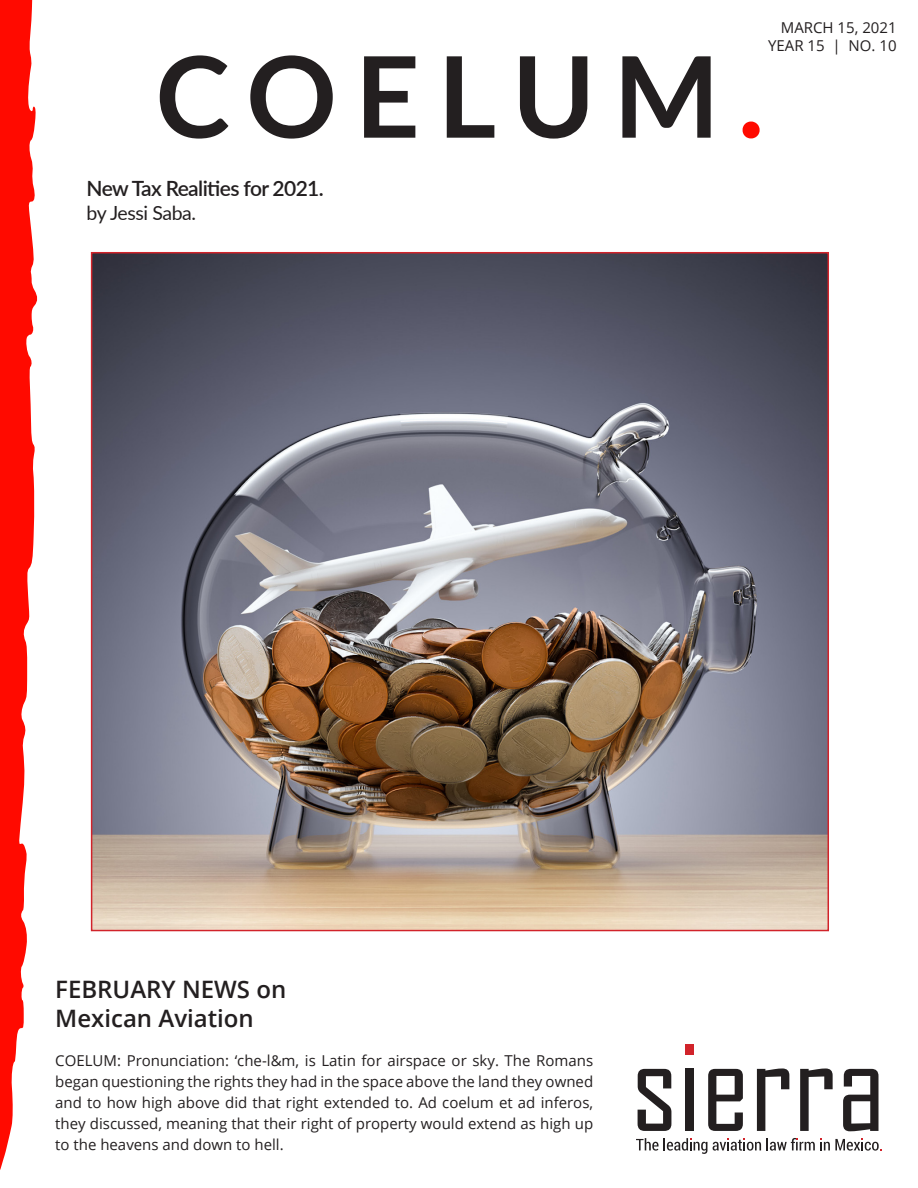
<style>
.page{position:relative;width:918px;height:1188px;background:#fff}
.page>*{position:absolute;margin:0;border:0;box-sizing:border-box;transform-origin:0 0}
.t1{font:700 112.5px "Lato";letter-spacing:.16em;color:#231f20}
.t2{font:600 24px "Open Sans";color:#231f20}
.t3{font:600 21px "Lato";letter-spacing:-.03em;color:#231f20}
.t4{font:19.5px "Lato";letter-spacing:-.02em;color:#231f20}
.t5{font:15px/21px "Open Sans";color:#231f20;text-align:justify}
.s1{color:#ff0a00}
</style>
<div class="page">
<img style="left:94px;top:255px;width:732px;height:673px">
<svg style="left:0;top:0;width:38px;height:1170px;fill:#ff0a00"></svg>
<svg style="left:638px;top:1069px;width:33px;height:62px"></svg>
<div style="left:685px;top:1069px;width:9px;height:62px;background:#231f20"></div>
<svg style="left:708px;top:1069px;width:35px;height:62px"></svg>
<svg style="left:757px;top:1068px;width:32px;height:63px"></svg>
<svg style="left:800px;top:1068px;width:33px;height:63px"></svg>
<svg style="left:843px;top:1069px;width:35px;height:62px"></svg>
<div style="left:685px;top:1045px;width:9px;height:10px;background:#d1232a"></div>
<svg style="left:636px;top:1138px;width:71px;height:16px"></svg>
<svg style="left:713px;top:1138px;width:48px;height:13px"></svg>
<svg style="left:767px;top:1138px;width:115px;height:13px"></svg>
<p class="t1" style="left:155px;top:14px;width:610px">COELUM<span class="s1">.</span></p>
<p class="t5" style="left:781px;top:17px;width:117px">MARCH 15, 2021</p>
<p class="t5" style="left:768px;top:35px;width:130px">YEAR 15 | NO. 10</p>
<p class="t3" style="left:87px;top:173px;width:239px">New Tax Realities for 2021.</p>
<p class="t4" style="left:87px;top:199px;width:111px">by Jessi Saba.</p>
<p class="t2" style="left:55px;top:973px;width:233px">FEBRUARY NEWS on</p>
<p class="t2" style="left:55px;top:1001px;width:200px">Mexican Aviation</p>
<p class="t5" style="left:55px;top:1050px;width:539px">COELUM: Pronunciation: ‘che-l&amp;m, is Latin for airspace or sky. The Romans began questioning the rights they had in the space above the land they owned and to how high above did that right extended to. Ad coelum et ad inferos, they discussed, meaning that their right of property would extend as high up to the heavens and down to hell.</p>
</div>
